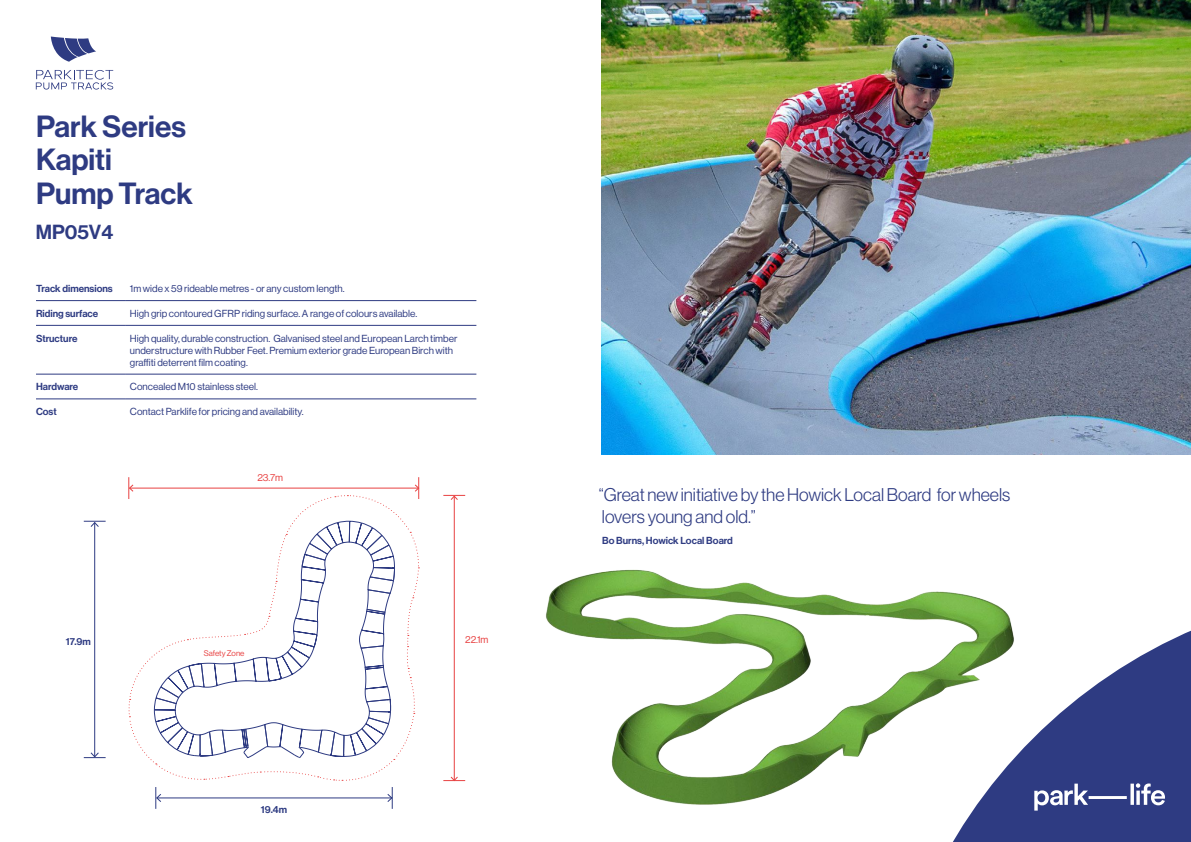
<style>
.page{position:relative;width:1191px;height:842px;background:#fff}
.page>*{position:absolute;margin:0;border:0;box-sizing:border-box;transform-origin:0 0}
.t1{font:30px/33.8px "N Haas Grotesk DS Pro 65 Md";color:#2e3b82}
.t2{font:20px "N Haas Grotesk DS Pro 65 Md";color:#2e3b82}
.t3{font:18px/21.6px "N Haas Grotesk DS Pro 45 Lt";color:#2e3b82}
.t4{font:10px/12px "N Haas Grotesk DS Pro 55 Rg";color:#2e3b82}
.t5{font:10px "N Haas Grotesk DS Pro 65 Md";color:#2e3b82}
.t6{font:10px "N Haas Grotesk DS Pro 55 Rg";color:#e84242}
.t7{font:8px "N Haas Grotesk DS Pro 55 Rg";color:#e84242}
</style>
<div class="page">
<svg style="left:953px;top:630px;width:238px;height:212px"></svg>
<svg style="left:1041px;top:783px;width:124px;height:28px"></svg>
<hr style="left:36px;top:399px;width:90px;height:1px;background:#2e3b82">
<hr style="left:126px;top:399px;width:350px;height:1px;background:#2e3b82">
<hr style="left:36px;top:300px;width:90px;height:1px;background:#2e3b82">
<hr style="left:126px;top:300px;width:350px;height:1px;background:#2e3b82">
<hr style="left:36px;top:325px;width:90px;height:1px;background:#2e3b82">
<hr style="left:126px;top:325px;width:350px;height:1px;background:#2e3b82">
<hr style="left:36px;top:374px;width:90px;height:1px;background:#2e3b82">
<hr style="left:126px;top:374px;width:350px;height:1px;background:#2e3b82">
<img style="left:601px;top:0;width:590px;height:454px">
<svg style="left:51px;top:37px;width:45px;height:25px"></svg>
<svg style="left:36px;top:70px;width:77px;height:20px"></svg>
<svg style="left:128px;top:477px;width:291px;height:304px"></svg>
<hr style="left:157px;top:797px;width:235px;height:1px;background:#2e3b82">
<svg style="left:155px;top:787px;width:7px;height:22px"></svg>
<svg style="left:386px;top:787px;width:7px;height:22px"></svg>
<hr style="left:454px;top:496px;width:1px;height:284px;background:#e84242">
<svg style="left:443px;top:495px;width:22px;height:5px"></svg>
<svg style="left:443px;top:776px;width:22px;height:5px"></svg>
<hr style="left:94px;top:523px;width:1px;height:234px;background:#2e3b82">
<svg style="left:84px;top:521px;width:22px;height:7px"></svg>
<svg style="left:84px;top:751px;width:22px;height:7px"></svg>
<img style="left:546px;top:569px;width:495px;height:253px">
<h1 class="t1" style="left:36px;top:110px;width:158px">Park Series<br>Kapiti<br>Pump Track</h1>
<h2 class="t2" style="left:36px;top:221px;width:79px">MP05V4</h2>
<p class="t5" style="left:36px;top:283px;width:78px">Track dimensions</p>
<p class="t4" style="left:130px;top:283px;width:216px">1m wide x 59 rideable metres - or any custom length.</p>
<p class="t5" style="left:36px;top:307px;width:64px">Riding surface</p>
<p class="t4" style="left:130px;top:307px;width:289px">High grip contoured GFRP riding surface. A range of colours available.</p>
<p class="t5" style="left:36px;top:332px;width:43px">Structure</p>
<p class="t4" style="left:130px;top:332px;width:329px">High quality, durable construction. Galvanised steel and European Larch timber understructure with Rubber Feet. Premium exterior grade European Birch with graffiti deterrent film coating.</p>
<p class="t5" style="left:36px;top:381px;width:44px">Hardware</p>
<p class="t4" style="left:130px;top:381px;width:130px">Concealed M10 stainless steel.</p>
<p class="t5" style="left:36px;top:406px;width:22px">Cost</p>
<p class="t4" style="left:130px;top:406px;width:175px">Contact Parklife for pricing and availability.</p>
<p class="t6" style="left:257px;top:472px;width:27px">23.7m</p>
<p class="t5" style="left:66px;top:636px;width:26px">17.9m</p>
<p class="t6" style="left:465px;top:634px;width:25px">22.1m</p>
<p class="t7" style="left:204px;top:648px;width:42px">Safety Zone</p>
<p class="t5" style="left:261px;top:803px;width:28px">19.4m</p>
<h3 class="t3" style="left:599px;top:484px;width:413px">“Great new initiative by the Howick Local Board for wheels lovers young and old.”</h3>
<p class="t5" style="left:602px;top:534px;width:132px">Bo Burns, Howick Local Board</p>
</div>
